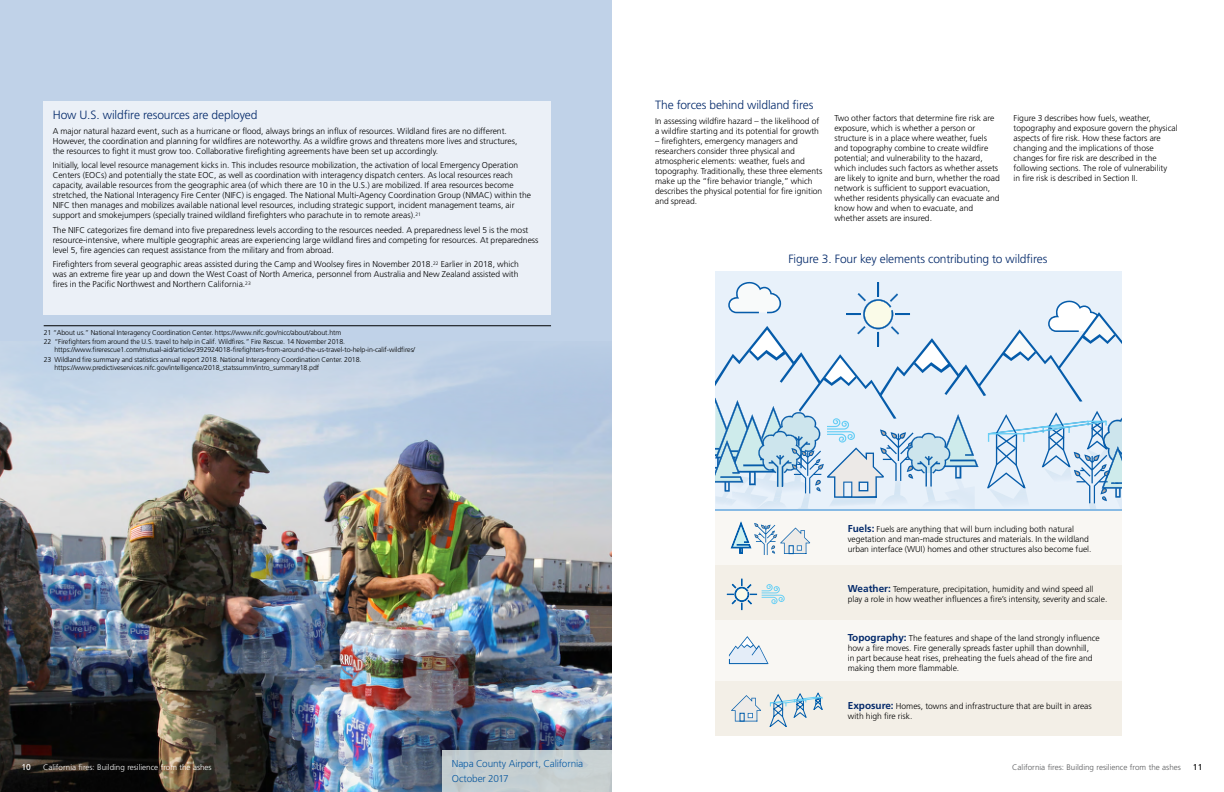
<style>
.page{position:relative;width:1224px;height:792px;background:#fff}
.page>*{position:absolute;margin:0;border:0;box-sizing:border-box;transform-origin:0 0}
.t1{font:300 12px "Frutiger LT Std";letter-spacing:-.01em;color:#03296a}
.t2{font:300 10px/15px "Frutiger LT Std";letter-spacing:-.01em;color:#005baa}
.t3{font:300 8.5px/10px "Frutiger LT Std";color:#000}
.t4{font:8.5px "Frutiger LT Std";color:#fff}
.t5{font:8.5px "Frutiger LT Std";color:#000}
.t6{font:300 8px "Frutiger LT Std";color:#fff}
.t7{font:300 8px "Frutiger LT Std";color:#58595b}
.t8{font:300 7px/9.4px "Frutiger LT Std";letter-spacing:-.01em;color:#000}
.s1{font-weight:700;font-size:10px;color:#03296a}
</style>
<div class="page">
<div style="left:716px;top:510px;width:406px;height:55px;background:#f9f7f3"></div>
<div style="left:0;top:0;width:612px;height:792px;background:#c0d2e8"></div>
<img style="left:0;top:359px;width:612px;height:433px">
<div style="left:44px;top:101px;width:507px;height:214px;background:#ebf0f7"></div>
<hr style="left:44px;top:325px;width:507px;height:1px;background:#000">
<div style="left:716px;top:272px;width:406px;height:238px;background:#e8f1fa"></div>
<svg style="left:716px;top:281px;width:406px;height:230px"></svg>
<div style="left:716px;top:565px;width:406px;height:55px;background:#f3efe7"></div>
<div style="left:716px;top:620px;width:406px;height:61px;background:#f9f7f3"></div>
<div style="left:716px;top:681px;width:406px;height:55px;background:#f3efe7"></div>
<svg style="left:731px;top:522px;width:79px;height:33px"></svg>
<svg style="left:727px;top:579px;width:58px;height:31px"></svg>
<svg style="left:729px;top:636px;width:40px;height:28px"></svg>
<svg style="left:731px;top:695px;width:30px;height:27px"></svg>
<svg style="left:769px;top:692px;width:54px;height:35px"></svg>
<div style="left:443px;top:751px;width:169px;height:41px;background:#c5ced1"></div>
<h1 class="t1" style="left:53px;top:109px;width:206px">How U.S. wildfire resources are deployed</h1>
<p class="t3" style="left:53px;top:126px;width:466px">A major natural hazard event, such as a hurricane or flood, always brings an influx of resources. Wildland fires are no different.<br>However, the coordination and planning for wildfires are noteworthy. As a wildfire grows and threatens more lives and structures, the resources to fight it must grow too. Collaborative firefighting agreements have been set up accordingly.</p>
<p class="t3" style="left:53px;top:161px;width:480px">Initially, local level resource management kicks in. This includes resource mobilization, the activation of local Emergency Operation Centers (EOCs) and potentially the state EOC, as well as coordination with interagency dispatch centers. As local resources reach capacity, available resources from the geographic area (of which there are 10 in the U.S.) are mobilized. If area resources become stretched, the National Interagency Fire Center (NIFC) is engaged. The National Multi-Agency Coordination Group (NMAC) within the NIFC then manages and mobilizes available national level resources, including strategic support, incident management teams, air support and smokejumpers (specially trained wildland firefighters who parachute in to remote areas).<sup>21</sup></p>
<p class="t3" style="left:53px;top:225px;width:487px">The NIFC categorizes fire demand into five preparedness levels according to the resources needed. A preparedness level 5 is the most resource-intensive, where multiple geographic areas are experiencing large wildland fires and competing for resources. At preparedness level 5, fire agencies can request assistance from the military and from abroad.</p>
<p class="t3" style="left:53px;top:260px;width:468px;text-align:justify">Firefighters from several geographic areas assisted during the Camp and Woolsey fires in November 2018.<sup>22</sup> Earlier in 2018, which was an extreme fire year up and down the West Coast of North America, personnel from Australia and New Zealand assisted with fires in the Pacific Northwest and Northern California.<sup>23</sup></p>
<p class="t8" style="left:44px;top:328px;width:303px">21 “About us.” National Interagency Coordination Center. https://www.nifc.gov/nicc/about/about.htm<br>22 “Firefighters from around the U.S. travel to help in Calif. Wildfires.” Fire Rescue. 14 November 2018.</p>
<p class="t8" style="left:44px;top:345px;width:373px;text-indent:11px">https://www.firerescue1.com/mutual-aid/articles/392924018-firefighters-from-around-the-us-travel-to-help-in-calif-wildfires/<br>23 Wildland fire summary and statistics annual report 2018. National Interagency Coordination Center. 2018.</p>
<p class="t8" style="left:55px;top:363px;width:266px">https://www.predictiveservices.nifc.gov/intelligence/2018_statssumm/intro_summary18.pdf</p>
<h1 class="t1" style="left:655px;top:98px;width:160px">The forces behind wildland fires</h1>
<p class="t3" style="left:655px;top:116px;width:166px">In assessing wildfire hazard – the likelihood of a wildfire starting and its potential for growth</p>
<p class="t3" style="left:655px;top:136px;width:169px">– firefighters, emergency managers and researchers consider three physical and atmospheric elements: weather, fuels and topography. Traditionally, these three elements make up the “fire behavior triangle,” which describes the physical potential for fire ignition and spread.</p>
<p class="t3" style="left:834px;top:113px;width:167px">Two other factors that determine fire risk are exposure, which is whether a person or structure is in a place where weather, fuels and topography combine to create wildfire potential; and vulnerability to the hazard, which includes such factors as whether assets are likely to ignite and burn, whether the road network is sufficient to support evacuation, whether residents physically can evacuate and know how and when to evacuate, and whether assets are insured.</p>
<p class="t3" style="left:1014px;top:113px;width:166px">Figure 3 describes how fuels, weather, topography and exposure govern the physical aspects of fire risk. How these factors are changing and the implications of those changes for fire risk are described in the following sections. The role of vulnerability<br>in fire risk is described in Section II.</p>
<h1 class="t1" style="left:788px;top:252px;width:261px">Figure 3. Four key elements contributing to wildfires</h1>
<p class="t3" style="left:848px;top:524px;width:245px"><span class="s1">Fuels:</span> Fuels are anything that will burn including both natural vegetation and man-made structures and materials. In the wildland urban interface (WUI) homes and other structures also become fuel.</p>
<p class="t3" style="left:848px;top:584px;width:261px"><span class="s1">Weather:</span> Temperature, precipitation, humidity and wind speed all play a role in how weather influences a fire’s intensity, severity and scale.</p>
<p class="t3" style="left:848px;top:633px;width:254px"><span class="s1">Topography:</span> The features and shape of the land strongly influence how a fire moves. Fire generally spreads faster uphill than downhill,<br>in part because heat rises, preheating the fuels ahead of the fire and making them more flammable.</p>
<p class="t3" style="left:848px;top:701px;width:246px"><span class="s1">Exposure:</span> Homes, towns and infrastructure that are built in areas with high fire risk.</p>
<p class="t2" style="left:452px;top:756px;width:133px">Napa County Airport, California<br>October 2017</p>
<p class="t4" style="left:22px;top:762px;width:11px">10</p>
<p class="t6" style="left:43px;top:763px;width:170px">California fires: Building resilience from the ashes</p>
<p class="t7" style="left:1012px;top:763px;width:170px">California fires: Building resilience from the ashes</p>
<p class="t5" style="left:1193px;top:762px;width:11px">11</p>
</div>
